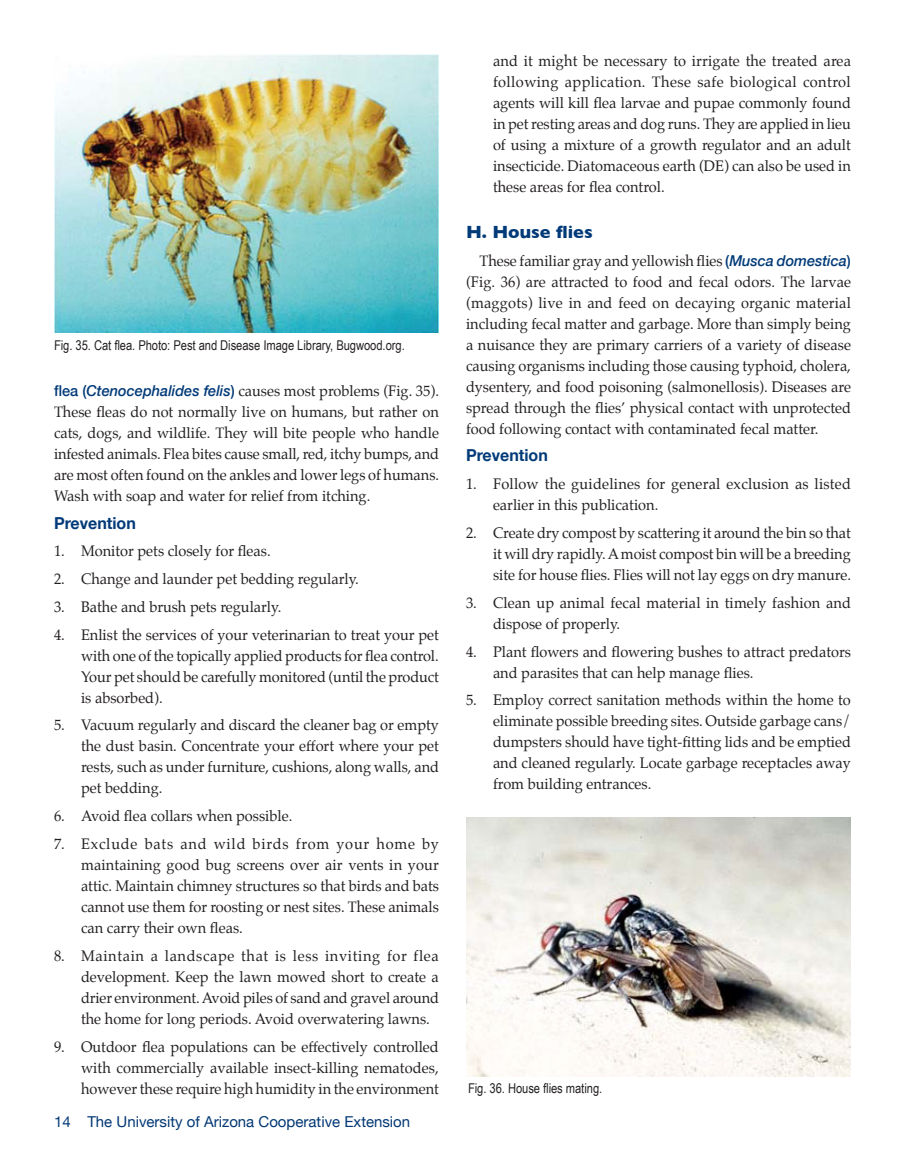
<style>
.page{position:relative;width:905px;height:1175px;background:#fff}
.page>*{position:absolute;margin:0;border:0;box-sizing:border-box;transform-origin:0 0}
.Subhead_1{font:700 18px "Gill Sans";color:#013a78}
.Subhead_1-2{font:700 16.5px "Helvetica Neue";color:#013a78}
.t1{font:15px/21px "Palatino";color:#231f20;text-align:justify}
.t2{font:15px "Helvetica Neue";color:#013775}
.t3{font:13.5px "Arial Narrow";color:#231f20}
.s1{font-family:"Helvetica Neue";font-weight:500;color:#013a78}
.s2{font-family:"Helvetica Neue";font-weight:500;font-style:italic;color:#013a78}
</style>
<div class="page">
<img style="left:54px;top:54px;width:385px;height:279px">
<img style="left:466px;top:817px;width:384px;height:259px">
<p class="t3" style="left:54px;top:335px;width:352px">Fig. 35. Cat flea. Photo: Pest and Disease Image Library, Bugwood.org.</p>
<p class="t1" style="left:54px;top:380px;width:386px"><span class="s1">flea (</span><span class="s2">Ctenocephalides felis</span><span class="s1">)</span> causes most problems (Fig. 35).<br>These fleas do not normally live on humans, but rather on cats, dogs, and wildlife. They will bite people who handle infested animals. Flea bites cause small, red, itchy bumps, and are most often found on the ankles and lower legs of humans.<br>Wash with soap and water for relief from itching.</p>
<p class="Subhead_1-2" style="left:54px;top:510px;width:83px">Prevention</p>
<p class="t1" style="left:54px;top:540px;width:218px">1. Monitor pets closely for fleas.</p>
<p class="t1" style="left:54px;top:568px;width:306px">2. Change and launder pet bedding regularly.</p>
<p class="t1" style="left:54px;top:596px;width:229px">3. Bathe and brush pets regularly.</p>
<p class="t1" style="left:81px;top:624px;width:359px;text-indent:-27px">4. Enlist the services of your veterinarian to treat your pet with one of the topically applied products for flea control.<br>Your pet should be carefully monitored (until the product is absorbed).</p>
<p class="t1" style="left:81px;top:714px;width:359px;text-indent:-27px">5. Vacuum regularly and discard the cleaner bag or empty the dust basin. Concentrate your effort where your pet rests, such as under furniture, cushions, along walls, and pet bedding.</p>
<p class="t1" style="left:54px;top:805px;width:240px">6. Avoid flea collars when possible.</p>
<p class="t1" style="left:81px;top:833px;width:359px;text-indent:-27px">7. Exclude bats and wild birds from your home by maintaining good bug screens over air vents in your attic. Maintain chimney structures so that birds and bats cannot use them for roosting or nest sites. These animals can carry their own fleas.</p>
<p class="t1" style="left:81px;top:945px;width:359px;text-indent:-27px">8. Maintain a landscape that is less inviting for flea development. Keep the lawn mowed short to create a drier environment. Avoid piles of sand and gravel around the home for long periods. Avoid overwatering lawns.</p>
<p class="t1" style="left:81px;top:1035px;width:359px;text-indent:-27px">9. Outdoor flea populations can be effectively controlled with commercially available insect-killing nematodes, however these require high humidity in the environment</p>
<p class="t2" style="left:54px;top:1111px;width:358px">14 The University of Arizona Cooperative Extension</p>
<p class="t1" style="left:493px;top:51px;width:359px">and it might be necessary to irrigate the treated area following application. These safe biological control agents will kill flea larvae and pupae commonly found in pet resting areas and dog runs. They are applied in lieu of using a mixture of a growth regulator and an adult insecticide. Diatomaceous earth (DE) can also be used in these areas for flea control.</p>
<p class="Subhead_1" style="left:466px;top:217px;width:128px">H. House flies</p>
<p class="t1" style="left:466px;top:250px;width:386px;text-indent:14px">These familiar gray and yellowish flies <span class="s1">(</span><span class="s2">Musca domestica</span><span class="s1">) </span>(Fig. 36) are attracted to food and fecal odors. The larvae (maggots) live in and feed on decaying organic material including fecal matter and garbage. More than simply being a nuisance they are primary carriers of a variety of disease causing organisms including those causing typhoid, cholera, dysentery, and food poisoning (salmonellosis). Diseases are spread through the flies’ physical contact with unprotected food following contact with contaminated fecal matter.</p>
<p class="Subhead_1-2" style="left:466px;top:442px;width:83px">Prevention</p>
<p class="t1" style="left:493px;top:473px;width:359px;text-indent:-27px">1. Follow the guidelines for general exclusion as listed earlier in this publication.</p>
<p class="t1" style="left:493px;top:522px;width:359px;text-indent:-27px">2. Create dry compost by scattering it around the bin so that it will dry rapidly. A moist compost bin will be a breeding site for house flies. Flies will not lay eggs on dry manure.</p>
<p class="t1" style="left:493px;top:592px;width:359px;text-indent:-27px">3. Clean up animal fecal material in timely fashion and dispose of properly.</p>
<p class="t1" style="left:493px;top:641px;width:359px;text-indent:-27px">4. Plant flowers and flowering bushes to attract predators and parasites that can help manage flies.</p>
<p class="t1" style="left:493px;top:689px;width:359px;text-indent:-27px">5. Employ correct sanitation methods within the home to eliminate possible breeding sites. Outside garbage cans/ dumpsters should have tight-fitting lids and be emptied and cleaned regularly. Locate garbage receptacles away from building entrances.</p>
<p class="t3" style="left:468px;top:1078px;width:136px">Fig. 36. House flies mating.</p>
</div>
